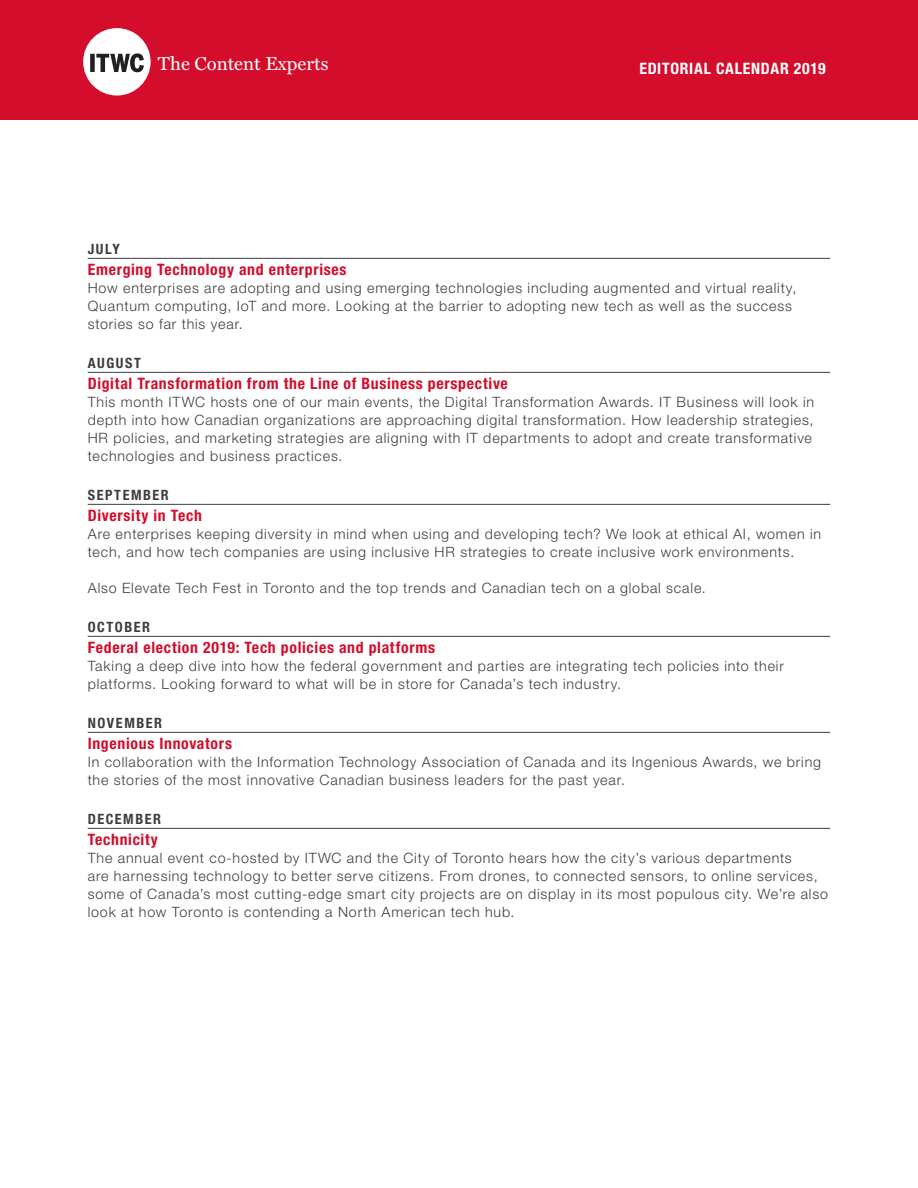
<style>
.page{position:relative;width:918px;height:1188px;background:#fff}
.page>*{position:absolute;margin:0;border:0;box-sizing:border-box;transform-origin:0 0}
.t1{font:18.75px "Miller Text";color:#fff}
.red_title{font:700 condensed 15.75px "Helvetica Neue LT Std";letter-spacing:.045em;color:#d30d2b}
.t2{font:700 condensed 15.75px "Helvetica Neue LT Std";letter-spacing:.045em;color:#fff}
.Body{font:300 14.25px/18px "Helvetica Neue LT Std";letter-spacing:.06em;color:#3e3e3f}
.date_lined{font:700 condensed 14.25px "Helvetica Neue LT Std";letter-spacing:.11em;color:#3e3e3f}
</style>
<div class="page">
<div style="left:0;top:0;width:918px;height:120px;background:#d30d2b"></div>
<div style="left:83px;top:28px;width:68px;height:68px;background:#fff;border-radius:50%"></div>
<svg style="left:90px;top:53px;width:54px;height:19px"></svg>
<hr style="left:88px;top:258px;width:742px;height:1px;background:#3e3e3f">
<hr style="left:88px;top:372px;width:742px;height:1px;background:#3e3e3f">
<hr style="left:88px;top:504px;width:742px;height:1px;background:#3e3e3f">
<hr style="left:88px;top:636px;width:742px;height:1px;background:#3e3e3f">
<hr style="left:88px;top:732px;width:742px;height:1px;background:#3e3e3f">
<hr style="left:88px;top:828px;width:742px;height:1px;background:#3e3e3f">
<h1 class="t1" style="left:158px;top:53px;width:172px">The Content Experts</h1>
<p class="t2" style="left:639px;top:59px;width:188px">EDITORIAL CALENDAR 2019</p>
<p class="date_lined" style="left:88px;top:240px;width:34px">JULY</p>
<p class="red_title" style="left:88px;top:260px;width:260px">Emerging Technology and enterprises</p>
<p class="Body" style="left:88px;top:278px;width:710px">How enterprises are adopting and using emerging technologies including augmented and virtual reality,<br>Quantum computing, IoT and more. Looking at the barrier to adopting new tech as well as the success stories so far this year.</p>
<p class="date_lined" style="left:88px;top:354px;width:55px">AUGUST</p>
<p class="red_title" style="left:88px;top:374px;width:422px">Digital Transformation from the Line of Business perspective</p>
<p class="Body" style="left:88px;top:392px;width:728px">This month ITWC hosts one of our main events, the Digital Transformation Awards. IT Business will look in depth into how Canadian organizations are approaching digital transformation. How leadership strategies, HR policies, and marketing strategies are aligning with IT departments to adopt and create transformative technologies and business practices.</p>
<p class="date_lined" style="left:88px;top:486px;width:83px">SEPTEMBER</p>
<p class="red_title" style="left:88px;top:506px;width:116px">Diversity in Tech</p>
<p class="Body" style="left:88px;top:524px;width:735px">Are enterprises keeping diversity in mind when using and developing tech? We look at ethical AI, women in tech, and how tech companies are using inclusive HR strategies to create inclusive work environments.</p>
<p class="Body" style="left:88px;top:578px;width:620px">Also Elevate Tech Fest in Toronto and the top trends and Canadian tech on a global scale.</p>
<p class="date_lined" style="left:88px;top:618px;width:64px">OCTOBER</p>
<p class="red_title" style="left:88px;top:638px;width:349px">Federal election 2019: Tech policies and platforms</p>
<p class="Body" style="left:88px;top:656px;width:698px">Taking a deep dive into how the federal government and parties are integrating tech policies into their platforms. Looking forward to what will be in store for Canada’s tech industry.</p>
<p class="date_lined" style="left:88px;top:714px;width:76px">NOVEMBER</p>
<p class="red_title" style="left:88px;top:734px;width:146px">Ingenious Innovators</p>
<p class="Body" style="left:88px;top:752px;width:735px">In collaboration with the Information Technology Association of Canada and its Ingenious Awards, we bring the stories of the most innovative Canadian business leaders for the past year.</p>
<p class="date_lined" style="left:88px;top:810px;width:75px">DECEMBER</p>
<p class="red_title" style="left:88px;top:830px;width:72px">Technicity</p>
<p class="Body" style="left:88px;top:848px;width:742px">The annual event co-hosted by ITWC and the City of Toronto hears how the city’s various departments<br>are harnessing technology to better serve citizens. From drones, to connected sensors, to online services, some of Canada’s most cutting-edge smart city projects are on display in its most populous city. We’re also look at how Toronto is contending a North American tech hub.</p>
</div>
